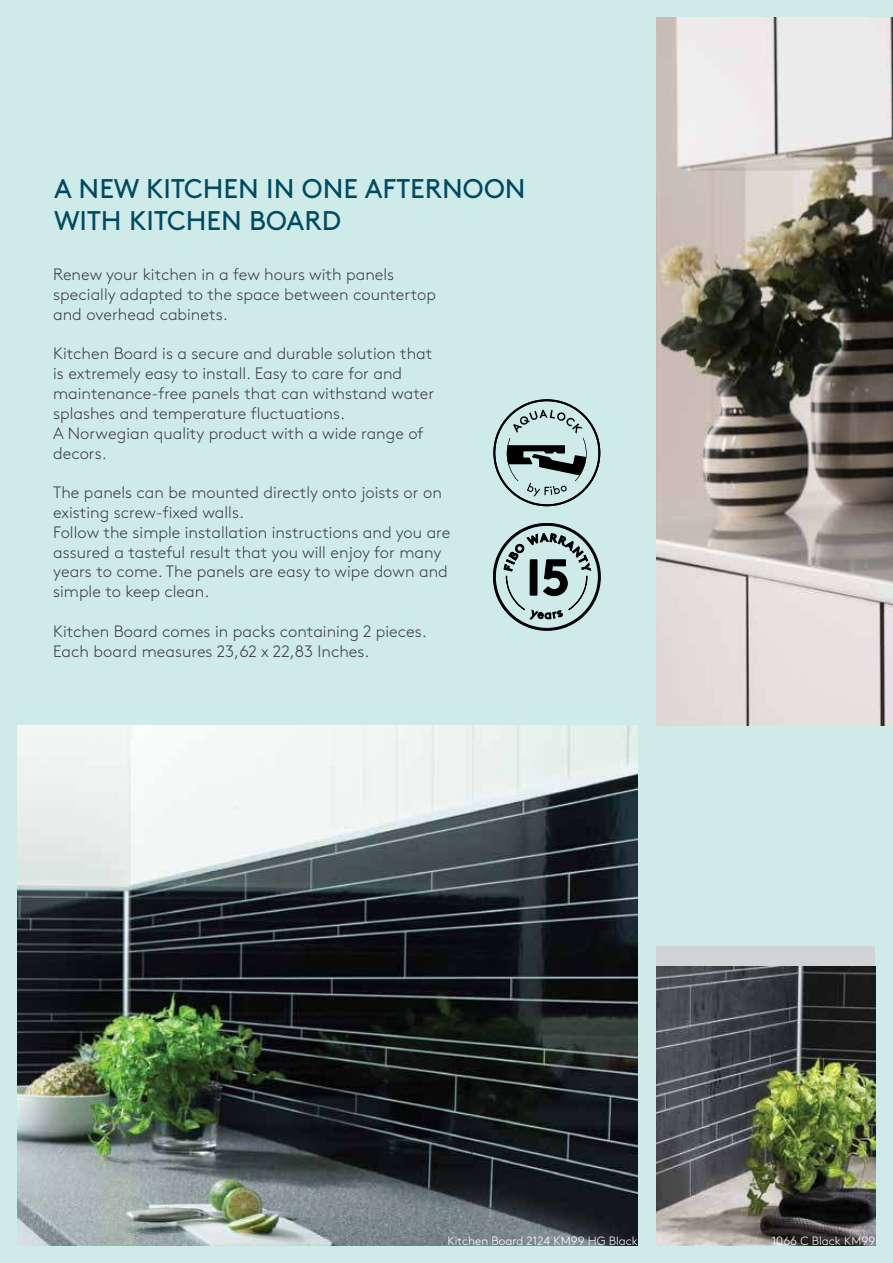
<style>
.page{position:relative;width:893px;height:1263px;background:#ceebea}
.page>*{position:absolute;margin:0;border:0;box-sizing:border-box;transform-origin:0 0}
.t1{font:27px/32.4px "Brown";color:#004a61}
.t2{font:300 16.5px/19.8px "Brown";color:#414042}
.t3{font:300 12px "Brown";color:#fff}
</style>
<div class="page">
<img style="left:657px;top:17px;width:236px;height:708px">
<img style="left:17px;top:725px;width:621px;height:521px">
<div style="left:656px;top:946px;width:219px;height:300px;background:#d1d3d4"></div>
<img style="left:656px;top:966px;width:219px;height:280px">
<svg style="left:493px;top:399px;width:107px;height:107px"></svg>
<svg style="left:493px;top:523px;width:107px;height:107px"></svg>
<h1 class="t1" style="left:54px;top:175px;width:473px">A NEW KITCHEN IN ONE AFTERNOON<br>WITH KITCHEN BOARD</h1>
<p class="t2" style="left:53px;top:266px;width:384px">Renew your kitchen in a few hours with panels specially adapted to the space between countertop and overhead cabinets.</p>
<p class="t2" style="left:53px;top:346px;width:383px">Kitchen Board is a secure and durable solution that is extremely easy to install. Easy to care for and maintenance-free panels that can withstand water splashes and temperature fluctuations.<br>A Norwegian quality product with a wide range of decors.</p>
<p class="t2" style="left:53px;top:484px;width:399px">The panels can be mounted directly onto joists or on existing screw-fixed walls.<br>Follow the simple installation instructions and you are assured a tasteful result that you will enjoy for many years to come. The panels are easy to wipe down and simple to keep clean.</p>
<p class="t2" style="left:53px;top:623px;width:375px">Kitchen Board comes in packs containing 2 pieces.<br>Each board measures 23,62 x 22,83 Inches.</p>
<p class="t3" style="left:447px;top:1236px;width:192px">Kitchen Board 2124 KM99 HG Black</p>
<p class="t3" style="left:772px;top:1236px;width:105px">1066 C Black KM99</p>
</div>
